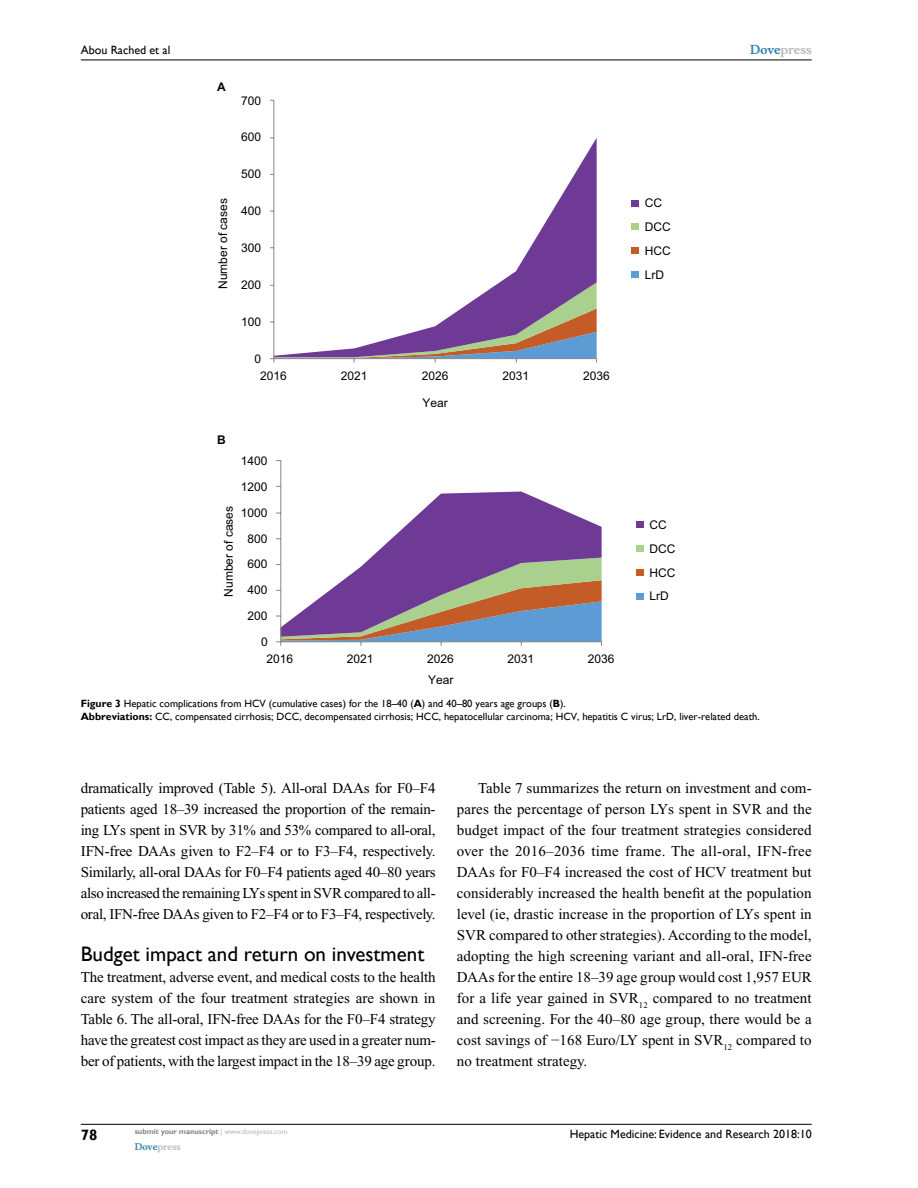
<style>
.page{position:relative;width:918px;height:1188px;background:#fff}
.page>*{position:absolute;margin:0;border:0;box-sizing:border-box;transform-origin:0 0}
.t1{font:21px "Gill Sans";color:#000}
.t2{font:15px/21px "Times New Roman";letter-spacing:-.01em;color:#000;text-align:justify}
.t3{font:700 15px "Gill Sans";color:#000}
.t4{font:12px/23.9px "Arial";color:#000}
.t5{font:12px "Gill Sans";color:#000}
.t6{font:700 12px "Musee";color:#b8babc}
.t7{font:700 12px "Arial";color:#000}
.t8{font:10.5px/13.5px "Gill Sans";color:#000}
.t9{font:700 9px "Musee";color:#b8babc}
.t10{font:700 7.5px "Gill Sans";color:#808285}
.s1{color:#3785ad}
.s2{font-weight:700}
.s3{font-weight:400;color:#b8babc}
</style>
<div class="page">
<hr style="left:81px;top:1124px;width:731px;height:1px;background:#000">
<hr style="left:81px;top:60px;width:731px;height:1px;background:#000">
<svg style="left:274px;top:138px;width:323px;height:144px"></svg>
<hr style="left:273px;top:100px;width:1px;height:259px;background:#898989">
<svg style="left:270px;top:282px;width:327px;height:81px"></svg>
<div style="left:631px;top:200px;width:8px;height:7px;background:#6f3996"></div>
<div style="left:631px;top:223px;width:8px;height:7px;background:#a9d08d"></div>
<div style="left:631px;top:247px;width:8px;height:7px;background:#c45c28"></div>
<div style="left:631px;top:271px;width:8px;height:7px;background:#5c9bd3"></div>
<svg style="left:281px;top:492px;width:321px;height:66px;fill:#6f3996"></svg>
<hr style="left:280px;top:461px;width:1px;height:181px;background:#898989">
<svg style="left:276px;top:558px;width:326px;height:88px"></svg>
<div style="left:636px;top:521px;width:8px;height:7px;background:#6f3996"></div>
<div style="left:636px;top:545px;width:8px;height:7px;background:#a9d08d"></div>
<div style="left:636px;top:569px;width:8px;height:7px;background:#c45c28"></div>
<div style="left:636px;top:593px;width:8px;height:7px;background:#5c9bd3"></div>
<p class="t5" style="left:81px;top:43px;width:91px">Abou Rached et al</p>
<p class="t7" style="left:217px;top:79px;width:10px">A</p>
<p class="t4" style="left:211px;top:289px;width:92px;rotate:-90deg">Number of cases</p>
<p class="t4" style="left:241px;top:89px;width:22px">700</p>
<p class="t4" style="left:241px;top:125px;width:22px">600</p>
<p class="t4" style="left:241px;top:162px;width:22px">500</p>
<p class="t4" style="left:241px;top:199px;width:22px">400</p>
<p class="t4" style="left:241px;top:236px;width:22px">300</p>
<p class="t4" style="left:241px;top:273px;width:22px">200</p>
<p class="t4" style="left:241px;top:310px;width:22px">100</p>
<p class="t4" style="left:255px;top:347px;width:8px">0</p>
<p class="t4" style="left:260px;top:364px;width:28px">2016</p>
<p class="t4" style="left:341px;top:364px;width:28px">2021</p>
<p class="t4" style="left:422px;top:364px;width:28px">2026</p>
<p class="t4" style="left:502px;top:364px;width:28px">2031</p>
<p class="t4" style="left:583px;top:364px;width:28px">2036</p>
<p class="t4" style="left:422px;top:391px;width:27px">Year</p>
<p class="t7" style="left:217px;top:432px;width:10px">B</p>
<p class="t4" style="left:217px;top:597px;width:92px;rotate:-90deg">Number of cases</p>
<p class="t4" style="left:241px;top:449px;width:28px">1400</p>
<p class="t4" style="left:241px;top:475px;width:28px">1200</p>
<p class="t4" style="left:241px;top:501px;width:28px">1000</p>
<p class="t4" style="left:248px;top:527px;width:22px">800</p>
<p class="t4" style="left:248px;top:552px;width:22px">600</p>
<p class="t4" style="left:248px;top:578px;width:22px">400</p>
<p class="t4" style="left:248px;top:604px;width:22px">200</p>
<p class="t4" style="left:261px;top:630px;width:8px">0</p>
<p class="t4" style="left:267px;top:647px;width:28px">2016</p>
<p class="t4" style="left:347px;top:647px;width:28px">2021</p>
<p class="t4" style="left:427px;top:647px;width:28px">2026</p>
<p class="t4" style="left:508px;top:647px;width:28px">2031</p>
<p class="t4" style="left:588px;top:647px;width:28px">2036</p>
<p class="t4" style="left:428px;top:668px;width:27px">Year</p>
<p class="t4" style="left:645px;top:191px;width:27px">CC<br>DCC<br>HCC<br>LrD</p>
<p class="t4" style="left:649px;top:513px;width:27px">CC<br>DCC<br>HCC<br>LrD</p>
<p class="t6" style="left:750px;top:43px;width:63px"><span class="s1">Dove</span>press</p>
<p class="t8" style="left:81px;top:697px;width:681px"><span class="s2">Figure 3</span> Hepatic complications from HCV (cumulative cases) for the 18–40 (<span class="s2">A</span>) and 40–80 years age groups (<span class="s2">B</span>).<br><span class="s2">Abbreviations:</span> CC, compensated cirrhosis; DCC, decompensated cirrhosis; HCC, hepatocellular carcinoma; HCV, hepatitis C virus; LrD, liver-related death.</p>
<p class="t2" style="left:81px;top:777px;width:356px">dramatically improved (Table 5). All-oral DAAs for F0–F4 patients aged 18–39 increased the proportion of the remain&shy;ing LYs spent in SVR by 31% and 53% compared to all-oral, IFN-free DAAs given to F2–F4 or to F3–F4, respectively.<br>Similarly, all-oral DAAs for F0–F4 patients aged 40–80 years also increased the remaining LYs spent in SVR compared to all&shy;oral, IFN-free DAAs given to F2–F4 or to F3–F4, respectively.</p>
<h1 class="t1" style="left:81px;top:941px;width:345px">Budget impact and return on investment</h1>
<p class="t2" style="left:81px;top:966px;width:357px">The treatment, adverse event, and medical costs to the health care system of the four treatment strategies are shown in Table 6. The all-oral, IFN-free DAAs for the F0–F4 strategy have the greatest cost impact as they are used in a greater num&shy;ber of patients, with the largest impact in the 18–39 age group.</p>
<p class="t2" style="left:457px;top:777px;width:356px;text-indent:21px">Table 7 summarizes the return on investment and com&shy;pares the percentage of person LYs spent in SVR and the budget impact of the four treatment strategies considered over the 2016–2036 time frame. The all-oral, IFN-free DAAs for F0–F4 increased the cost of HCV treatment but considerably increased the health benefit at the population level (ie, drastic increase in the proportion of LYs spent in SVR compared to other strategies). According to the model, adopting the high screening variant and all-oral, IFN-free DAAs for the entire 18–39 age group would cost 1,957 EUR for a life year gained in SVR<sub>12</sub> compared to no treatment and screening. For the 40–80 age group, there would be a cost savings of −168 Euro/LY spent in SVR<sub>12</sub> compared to no treatment strategy.</p>
<p class="t3" style="left:81px;top:1126px;width:18px">78</p>
<p class="t10" style="left:135px;top:1127px;width:154px">submit your manuscript <span class="s3">| www.dovepress.com</span></p>
<p class="t9" style="left:135px;top:1141px;width:48px"><span class="s1">Dove</span>press</p>
<p class="t5" style="left:570px;top:1127px;width:243px">Hepatic Medicine: Evidence and Research 2018:10</p>
</div>
